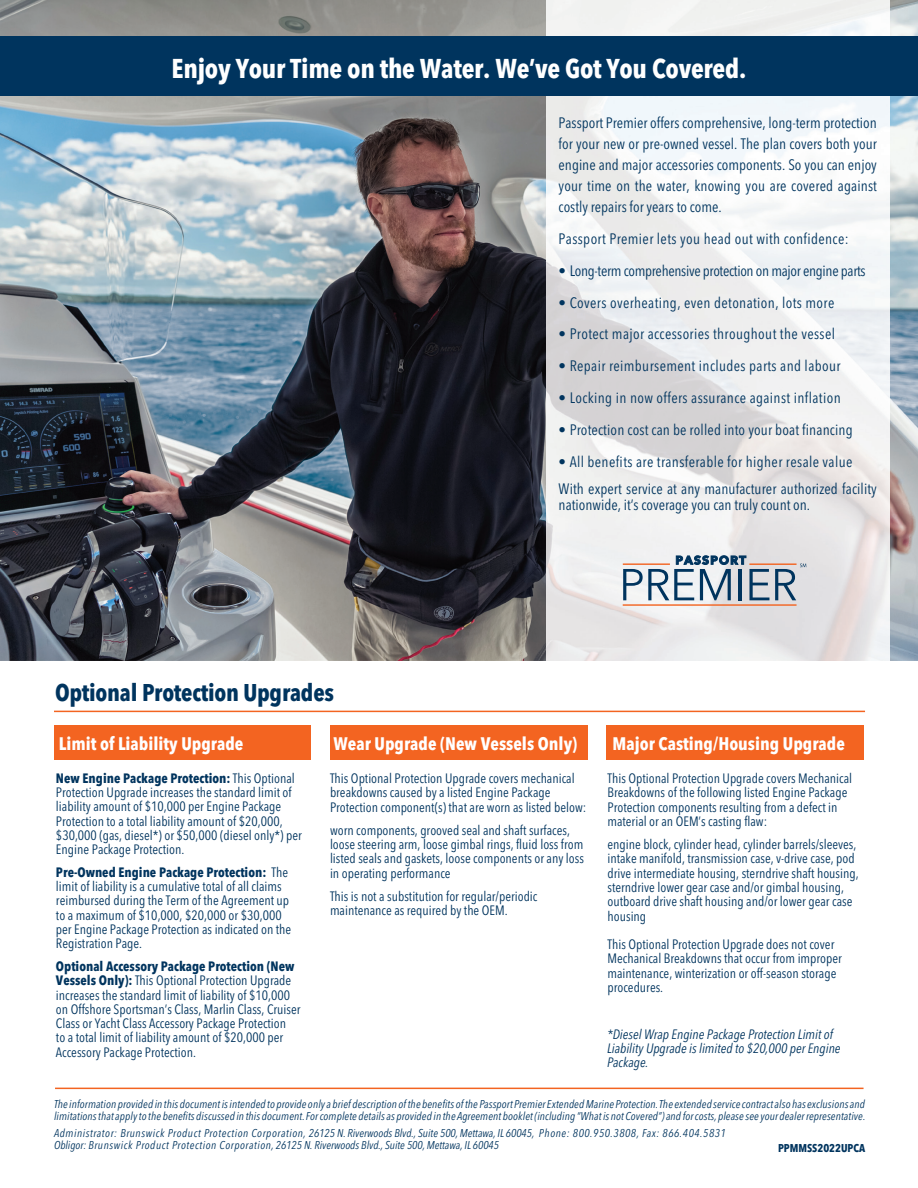
<style>
.page{position:relative;width:918px;height:1188px;background:#fff}
.page>*{position:absolute;margin:0;border:0;box-sizing:border-box;transform-origin:0 0}
.t1{font:700 condensed 27px "Avenir Next LT Pro";letter-spacing:-.01em;color:#fff}
.t2{font:700 condensed 24px "Avenir Next LT Pro";letter-spacing:-.01em;color:#00345e}
.t3{font:700 condensed 18px "Avenir Next LT Pro";color:#fff}
.t4{font:condensed 15px/21px "Avenir Next LT Pro";letter-spacing:.025em;color:#00345e;text-align:justify}
.t5{font:condensed 15px/27.3px "Avenir Next LT Pro";letter-spacing:.005em;color:#00345e}
.t6{font:condensed 15px "Avenir Next LT Pro";letter-spacing:-.02em;color:#00345e}
.t7{font:condensed 15px "Avenir Next LT Pro";color:#00345e}
.t8{font:condensed 13.5px/14.2px "Avenir Next LT Pro";color:#00345e}
.t9{font:italic condensed 13.5px/14.2px "Avenir Next LT Pro";color:#00345e}
.t10{font:italic condensed 11.25px/12px "Avenir Next LT Pro";letter-spacing:.01em;color:#00345e}
.t11{font:italic condensed 11.25px/12px "Avenir Next LT Pro";letter-spacing:.045em;color:#00345e}
.t12{font:700 condensed 11.25px "Avenir Next LT Pro";color:#00345e}
.s1{font-weight:700}
</style>
<div class="page">
<img style="left:0;top:0;width:918px;height:661px">
<hr style="left:55px;top:1088px;width:809px;height:1px;background:#f36421">
<img style="left:546px;top:0;width:343px;height:661px">
<div style="left:0;top:36px;width:918px;height:60px;background:#00345e"></div>
<hr style="left:54px;top:711px;width:811px;height:1px;background:#f36421">
<div style="left:54px;top:725px;width:256px;height:34px;background:#f36421"></div>
<div style="left:606px;top:725px;width:258px;height:34px;background:#f36421"></div>
<hr style="left:749px;top:563px;width:48px;height:2px;background:#f36421">
<svg style="left:623px;top:555px;width:146px;height:45px"></svg>
<hr style="left:623px;top:604px;width:174px;height:2px;background:#f36421">
<svg style="left:775px;top:564px;width:31px;height:36px"></svg>
<div style="left:330px;top:726px;width:258px;height:34px;background:#f36421"></div>
<h1 class="t1" style="left:172px;top:52px;width:576px">Enjoy Your Time on the Water. We’ve Got You Covered.</h1>
<p class="t4" style="left:559px;top:112px;width:320px">Passport Premier offers comprehensive, long-term protection for your new or pre-owned vessel. The plan covers both your engine and major accessories components. So you can enjoy your time on the water, knowing you are covered against costly repairs for years to come.</p>
<p class="t4" style="left:559px;top:228px;width:292px">Passport Premier lets you head out with confidence:</p>
<p class="t6" style="left:559px;top:261px;width:309px">• Long-term comprehensive protection on major engine parts</p>
<p class="t4" style="left:559px;top:292px;width:277px">• Covers overheating, even detonation, lots more</p>
<p class="t4" style="left:559px;top:323px;width:278px">• Protect major accessories throughout the vessel</p>
<p class="t4" style="left:559px;top:355px;width:283px">• Repair reimbursement includes parts and labour</p>
<p class="t4" style="left:559px;top:387px;width:284px">• Locking in now offers assurance against inflation</p>
<p class="t4" style="left:559px;top:419px;width:296px">• Protection cost can be rolled into your boat financing</p>
<p class="t5" style="left:559px;top:448px;width:320px">• All benefits are transferable for higher resale value<br>With expert service at any manufacturer authorized facility</p>
<p class="t7" style="left:559px;top:496px;width:253px">nationwide, it’s coverage you can truly count on.</p>
<h2 class="t2" style="left:55px;top:678px;width:281px">Optional Protection Upgrades</h2>
<h3 class="t3" style="left:59px;top:732px;width:186px">Limit of Liability Upgrade</h3>
<p class="t8" style="left:56px;top:771px;width:247px"><span class="s1">New Engine Package Protection:</span> This Optional Protection Upgrade increases the standard limit of liability amount of $10,000 per Engine Package Protection to a total liability amount of $20,000, $30,000 (gas, diesel*) or $50,000 (diesel only*) per Engine Package Protection.</p>
<p class="t8" style="left:56px;top:865px;width:237px"><span class="s1">Pre-Owned Engine Package Protection:</span> The limit of liability is a cumulative total of all claims reimbursed during the Term of the Agreement up to a maximum of $10,000, $20,000 or $30,000 per Engine Package Protection as indicated on the Registration Page.</p>
<p class="t8" style="left:56px;top:959px;width:246px"><span class="s1">Optional Accessory Package Protection (New Vessels Only):</span> This Optional Protection Upgrade increases the standard limit of liability of $10,000 on Offshore Sportsman’s Class, Marlin Class, Cruiser Class or Yacht Class Accessory Package Protection<br>to a total limit of liability amount of $20,000 per Accessory Package Protection.</p>
<h3 class="t3" style="left:333px;top:732px;width:245px">Wear Upgrade (New Vessels Only)</h3>
<p class="t8" style="left:330px;top:771px;width:258px">This Optional Protection Upgrade covers mechanical breakdowns caused by a listed Engine Package<br>Protection component(s) that are worn as listed below:</p>
<p class="t8" style="left:330px;top:823px;width:256px">worn components, grooved seal and shaft surfaces, loose steering arm, loose gimbal rings, fluid loss from listed seals and gaskets, loose components or any loss in operating performance</p>
<p class="t8" style="left:330px;top:889px;width:209px">This is not a substitution for regular/periodic maintenance as required by the OEM.</p>
<h3 class="t3" style="left:613px;top:732px;width:234px">Major Casting/Housing Upgrade</h3>
<p class="t8" style="left:608px;top:771px;width:246px">This Optional Protection Upgrade covers Mechanical Breakdowns of the following listed Engine Package Protection components resulting from a defect in material or an OEM’s casting flaw:</p>
<p class="t8" style="left:608px;top:837px;width:253px">engine block, cylinder head, cylinder barrels/sleeves, intake manifold, transmission case, v-drive case, pod drive intermediate housing, sterndrive shaft housing, sterndrive lower gear case and/or gimbal housing, outboard drive shaft housing and/or lower gear case housing</p>
<p class="t8" style="left:608px;top:937px;width:236px">This Optional Protection Upgrade does not cover Mechanical Breakdowns that occur from improper maintenance, winterization or off-season storage procedures.</p>
<p class="t9" style="left:607px;top:1027px;width:235px">*Diesel Wrap Engine Package Protection Limit of<br>Liability Upgrade is limited to $20,000 per Engine<br>Package.</p>
<p class="t10" style="left:54px;top:1098px;width:813px">The information provided in this document is intended to provide only a brief description of the benefits of the Passport Premier Extended Marine Protection. The extended service contract also has exclusions and limitations that apply to the benefits discussed in this document. For complete details as provided in the Agreement booklet (including “What is not Covered”) and for costs, please see your dealer representative.</p>
<p class="t11" style="left:54px;top:1127px;width:673px">Administrator: Brunswick Product Protection Corporation, 26125 N. Riverwoods Blvd., Suite 500, Mettawa, IL 60045, Phone: 800.950.3808, Fax: 866.404.5831<br>Obligor: Brunswick Product Protection Corporation, 26125 N. Riverwoods Blvd., Suite 500, Mettawa, IL 60045</p>
<p class="t12" style="left:778px;top:1141px;width:89px">PPMMSS2022UPCA</p>
</div>
